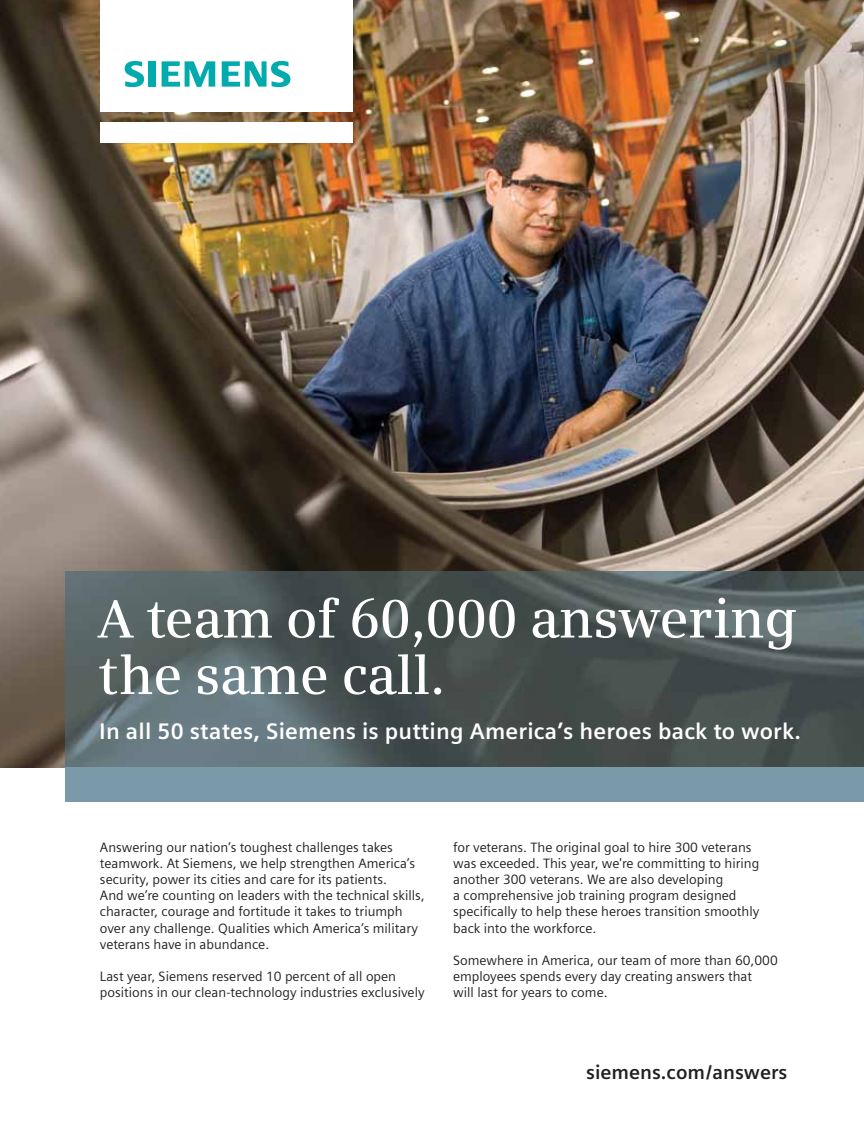
<style>
.page{position:relative;width:864px;height:1134px;background:#fff}
.page>*{position:absolute;margin:0;border:0;box-sizing:border-box;transform-origin:0 0}
.t1{font:600 54px/56.6px "Siemens Serif";letter-spacing:-.01em;color:#fff}
.t2{font:700 22.5px "Siemens Sans";letter-spacing:.01em;color:#fff}
.t3{font:700 19.5px "Siemens Sans";color:#231f20}
.t4{font:13.5px/16.2px "Siemens Sans";color:#231f20}
</style>
<div class="page">
<img style="left:0;top:0;width:864px;height:768px">
<div style="left:100px;top:122px;width:252px;height:20px;background:#fff"></div>
<img style="left:66px;top:572px;width:798px;height:196px">
<div style="left:100px;top:0;width:252px;height:112px;background:#fff"></div>
<svg style="left:125px;top:61px;width:19px;height:26px"></svg>
<div style="left:148px;top:61px;width:7px;height:26px;background:#00aaad"></div>
<svg style="left:162px;top:61px;width:53px;height:26px"></svg>
<svg style="left:222px;top:61px;width:68px;height:26px"></svg>
<div style="left:66px;top:768px;width:798px;height:34px;background:#7b9aa9"></div>
<h1 class="t1" style="left:98px;top:591px;width:701px">A team of 60,000 answering the same call.</h1>
<h2 class="t2" style="left:99px;top:718px;width:703px">In all 50 states, Siemens is putting America’s heroes back to work.</h2>
<p class="t4" style="left:100px;top:839px;width:326px">Answering our nation’s toughest challenges takes teamwork. At Siemens, we help strengthen America’s security, power its cities and care for its patients.<br>And we’re counting on leaders with the technical skills, character, courage and fortitude it takes to triumph over any challenge. Qualities which America’s military veterans have in abundance.</p>
<p class="t4" style="left:100px;top:969px;width:326px">Last year, Siemens reserved 10 percent of all open positions in our clean-technology industries exclusively</p>
<p class="t4" style="left:453px;top:839px;width:308px">for veterans. The original goal to hire 300 veterans was exceeded. This year, we're committing to hiring another 300 veterans. We are also developing<br>a comprehensive job training program designed specifically to help these heroes transition smoothly back into the workforce.</p>
<p class="t4" style="left:453px;top:953px;width:326px">Somewhere in America, our team of more than 60,000 employees spends every day creating answers that<br>will last for years to come.</p>
<h3 class="t3" style="left:586px;top:1061px;width:203px">siemens.com/answers</h3>
</div>
